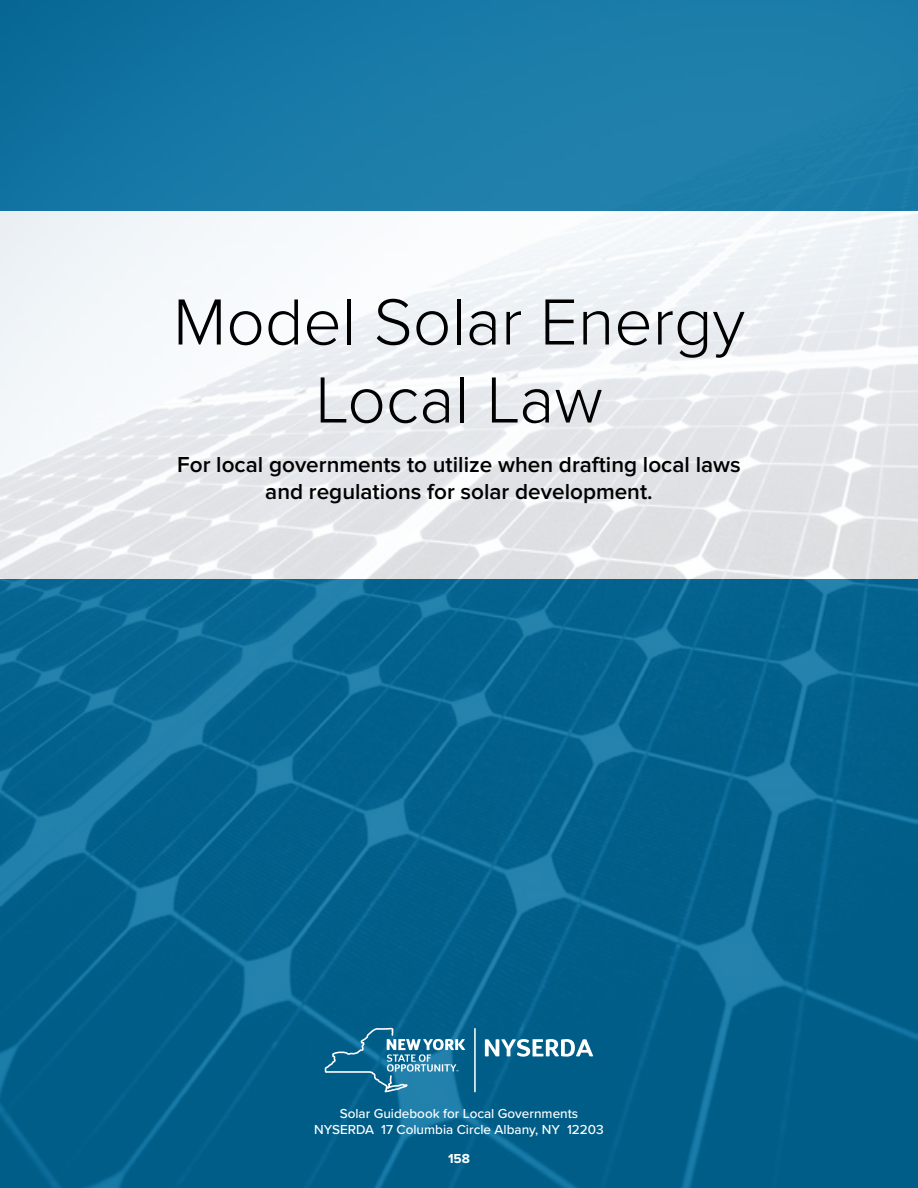
<style>
.page{position:relative;width:918px;height:1188px;background:#fff}
.page>*{position:absolute;margin:0;border:0;box-sizing:border-box;transform-origin:0 0}
.Section_Page_-_Title{font:300 67.5px/78px "Proxima Nova";color:#000;text-align:center}
.Section_Page_-_SubTi{font:600 22.5px/27px "Proxima Nova";color:#000;text-align:center}
.t1{font:500 13.5px/16.2px "Proxima Nova";color:#fff;text-align:center}
.t2{font:700 13.5px "Proxima Nova";color:#fff}
</style>
<div class="page">
<img style="left:0;top:0;width:918px;height:1188px">
<svg style="left:485px;top:1039px;width:108px;height:18px"></svg>
<hr style="left:474px;top:1028px;width:2px;height:64px;background:#fff">
<svg style="left:325px;top:1028px;width:140px;height:64px;background:#2c7da1"></svg>
<p class="Section_Page_-_Title" style="left:173px;top:284px;width:573px">Model Solar Energy<br>Local Law</p>
<p class="Section_Page_-_SubTi" style="left:177px;top:451px;width:565px">For local governments to utilize when drafting local laws and regulations for solar development.</p>
<p class="t1" style="left:314px;top:1105px;width:291px">Solar Guidebook for Local Governments<br>NYSERDA 17 Columbia Circle Albany, NY 12203</p>
<p class="t2" style="left:448px;top:1150px;width:23px">158</p>
</div>
